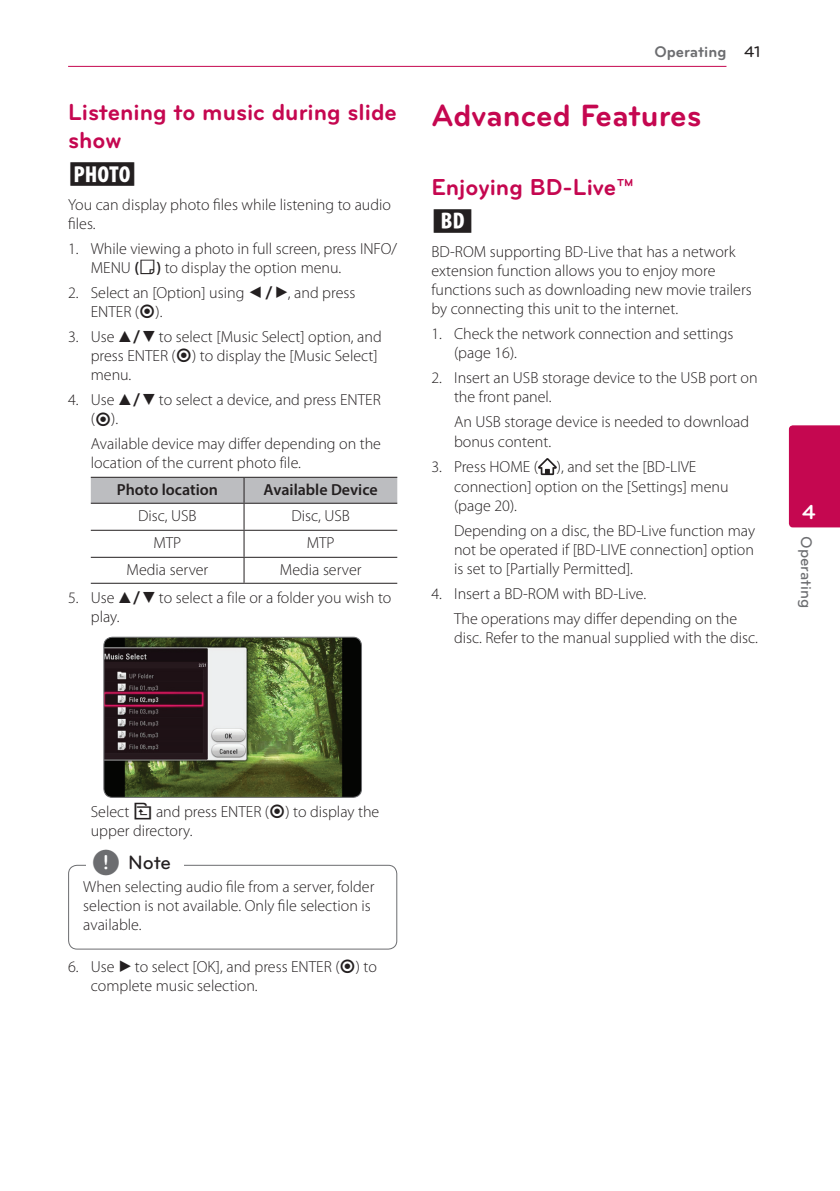
<style>
.page{position:relative;width:840px;height:1191px;background:#fff}
.page>*{position:absolute;margin:0;border:0;box-sizing:border-box;transform-origin:0 0}
.t1{font:700 32px "Bryant LG";color:#c50750}
.t2{font:700 24px/28px "Bryant LG";color:#c50750}
.t3{font:24px "UPSYS Common";color:#231f20}
.t4{font:700 21px "Bryant LG";color:#fff}
.t5{font:500 20px "Bryant LG";color:#231f20}
.t6{font:300 16px/19.2px "Myriad Pro";color:#231f20}
.t7{font:600 16px "Myriad Pro";color:#231f20}
.t8{font:700 16px "Bryant LG";color:#6c6d70}
.t9{font:500 16px "Bryant LG";color:#6c6d70}
.s1{font-weight:600}
.s2{font-family:"UPSYS Common";font-weight:400}
.s3{font-weight:500;color:#231f20}
.s4{font-family:"UPSYS Common";font-weight:400;font-size:30px;color:#6c6d70}
</style>
<div class="page">
<hr style="left:68px;top:66px;width:658px;height:1px;background:#c50750">
<div style="left:788px;top:425px;width:51px;height:102px;background:#c50750"></div>
<svg style="left:91px;top:478px;width:306px;height:105px"></svg>
<hr style="left:91px;top:477px;width:153px;height:1px;background:#231f20">
<hr style="left:244px;top:477px;width:153px;height:1px;background:#231f20">
<hr style="left:91px;top:583px;width:153px;height:1px;background:#231f20">
<hr style="left:244px;top:583px;width:153px;height:1px;background:#231f20">
<img style="left:105px;top:638px;width:256px;height:159px">
<div style="left:103px;top:636px;width:259px;height:162px;border:1px solid #6c6d70;border-radius:9px"></div>
<div style="left:68px;top:864px;width:329px;height:85px;border:1px solid #6c6d70;border-radius:9px"></div>
<div style="left:86px;top:859px;width:97px;height:19px;background:#fff"></div>
<svg style="left:538px;top:458px;width:18px;height:17px"></svg>
<h2 class="t2" style="left:68px;top:98px;width:330px">Listening to music during slide show</h2>
<h2 class="t3" style="left:68px;top:160px;width:70px">i</h2>
<p class="t6" style="left:68px;top:195px;width:324px">You can display photo files while listening to audio files.</p>
<p class="t6" style="left:91px;top:239px;width:308px;text-indent:-23px">1. While viewing a photo in full screen, press INFO/<br>MENU <span class="s1">(</span><span class="s2">m</span><span class="s1">)</span> to display the option menu.</p>
<p class="t6" style="left:91px;top:283px;width:266px;text-indent:-23px">2. Select an [Option] using <span class="s2">a/d</span>, and press<br>ENTER (<span class="s2">b</span>).</p>
<p class="t6" style="left:91px;top:327px;width:292px;text-indent:-23px">3. Use <span class="s2">w/s</span> to select [Music Select] option, and press ENTER (<span class="s2">b</span>) to display the [Music Select] menu.</p>
<p class="t6" style="left:91px;top:390px;width:291px;text-indent:-23px">4. Use <span class="s2">w/s</span> to select a device, and press ENTER (<span class="s2">b</span>).</p>
<p class="t6" style="left:91px;top:434px;width:291px">Available device may differ depending on the location of the current photo file.</p>
<p class="t7" style="left:117px;top:479px;width:103px">Photo location</p>
<p class="t7" style="left:263px;top:479px;width:115px">Available Device</p>
<p class="t6" style="left:138px;top:506px;width:60px">Disc, USB</p>
<p class="t6" style="left:291px;top:506px;width:60px">Disc, USB</p>
<p class="t6" style="left:153px;top:533px;width:29px">MTP</p>
<p class="t6" style="left:306px;top:533px;width:29px">MTP</p>
<p class="t6" style="left:126px;top:560px;width:83px">Media server</p>
<p class="t6" style="left:279px;top:560px;width:83px">Media server</p>
<p class="t6" style="left:91px;top:588px;width:302px;text-indent:-23px">5. Use <span class="s2">w/s</span> to select a file or a folder you wish to play.</p>
<p class="t8" style="left:654px;top:42px;width:108px">Operating <span class="s3">41</span></p>
<h1 class="t1" style="left:431px;top:96px;width:271px">Advanced Features</h1>
<h2 class="t2" style="left:431px;top:173px;width:204px">Enjoying BD-Live™</h2>
<h2 class="t3" style="left:431px;top:207px;width:47px">e</h2>
<p class="t6" style="left:431px;top:242px;width:322px">BD-ROM supporting BD-Live that has a network extension function allows you to enjoy more functions such as downloading new movie trailers by connecting this unit to the internet.</p>
<p class="t6" style="left:454px;top:324px;width:281px;text-indent:-23px">1. Check the network connection and settings (page 16).</p>
<p class="t6" style="left:454px;top:368px;width:305px;text-indent:-23px">2. Insert an USB storage device to the USB port on the front panel.</p>
<p class="t6" style="left:454px;top:412px;width:296px">An USB storage device is needed to download bonus content.</p>
<p class="t6" style="left:454px;top:457px;width:276px;text-indent:-23px">3. Press HOME ( ), and set the [BD-LIVE connection] option on the [Settings] menu (page 20).</p>
<p class="t6" style="left:454px;top:521px;width:302px;text-align:justify">Depending on a disc, the BD-Live function may not be operated if [BD-LIVE connection] option is set to [Partially Permitted].</p>
<p class="t6" style="left:454px;top:581px;width:284px;line-height:24.8px;text-indent:-23px">4. Insert a BD-ROM with BD-Live.<br>The operations may differ depending on the</p>
<p class="t6" style="left:454px;top:628px;width:305px">disc. Refer to the manual supplied with the disc.</p>
<h3 class="t4" style="left:801px;top:499px;width:15px">4</h3>
<p class="t9" style="left:815px;top:536px;width:73px;rotate:90deg">Operating</p>
<p class="t6" style="left:91px;top:802px;width:290px">Select <span class="s2">g</span> and press ENTER (<span class="s2">b</span>) to display the upper directory.</p>
<p class="t5" style="left:92px;top:850px;width:81px"><span class="s4">,</span> Note</p>
<p class="t6" style="left:83px;top:877px;width:292px">When selecting audio file from a server, folder selection is not available. Only file selection is available.</p>
<p class="t6" style="left:91px;top:956px;width:287px;text-indent:-23px">6. Use <span class="s2">d</span> to select [OK], and press ENTER (<span class="s2">b</span>) to complete music selection.</p>
</div>
